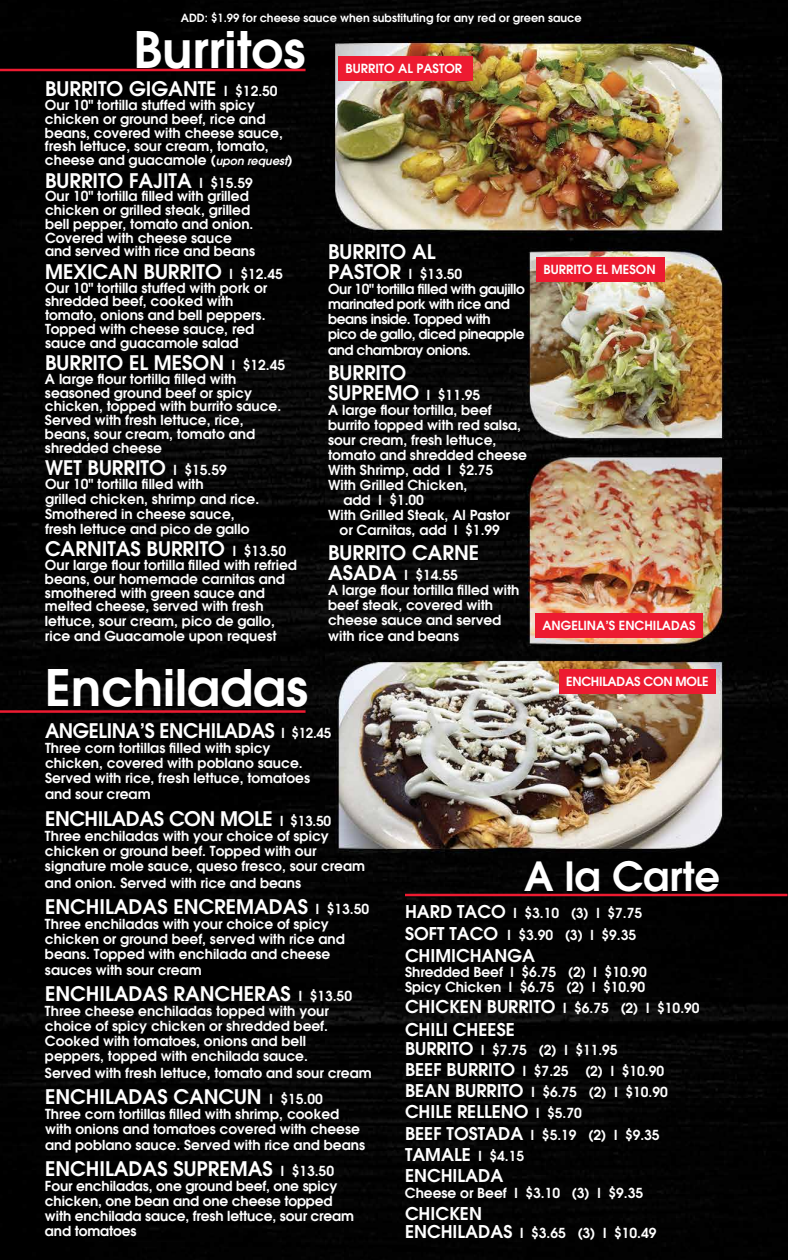
<style>
.page{position:relative;width:810px;height:1260px;background:#fff}
.page>*{position:absolute;margin:0;border:0;box-sizing:border-box;transform-origin:0 0}
.t1{font:600 50px "Avant Garde";color:#fff}
.t2{font:600 40px "Avant Garde";color:#fff}
.t3{font:600 20px/20px "Avant Garde";color:#fff}
.t4{font:600 20px "Avant Garde";letter-spacing:-.02em;color:#fff}
.t5{font:600 17.5px/21.2px "Avant Garde";color:#fff}
.t6{font:600 13.75px/15px "Avant Garde";color:#fff}
.t7{font:600 13.75px/15px "Avant Garde";letter-spacing:-.03em;color:#fff}
.t8{font:600 12.5px "Avant Garde";color:#fff}
.t9{font:600 12.5px "Avant Garde";letter-spacing:-.02em;color:#fff}
.t10{font:600 11.25px "Avant Garde";color:#fff}
.s1{font-size:13.75px}
.s2{font-style:italic;font-size:11.25px}
.s3{font-size:20px}
.s4{font-size:17.5px}
</style>
<div class="page">
<img style="left:0;top:0;width:788px;height:1260px">
<hr style="left:0;top:69px;width:306px;height:2px;background:#ed1b31">
<hr style="left:0;top:710px;width:306px;height:3px;background:#ed1b31">
<hr style="left:405px;top:894px;width:383px;height:2px;background:#ed1b31">
<div style="left:536px;top:258px;width:129px;height:24px;background:#ed1b31"></div>
<div style="left:535px;top:613px;width:168px;height:25px;background:#ed1b31"></div>
<div style="left:559px;top:669px;width:157px;height:25px;background:#ed1b31"></div>
<div style="left:338px;top:57px;width:135px;height:24px;background:#ed1b31"></div>
<p class="t10" style="left:181px;top:10px;width:402px">ADD: $1.99 for cheese sauce when substituting for any red or green sauce</p>
<h1 class="t1" style="left:134px;top:17px;width:173px">Burritos</h1>
<h3 class="t3" style="left:45px;top:79px;width:234px">BURRITO GIGANTE <span class="s1">l $12.50</span></h3>
<p class="t6" style="left:45px;top:98px;width:249px;line-height:13.8px">Our 10" tortilla stuffed with spicy chicken or ground beef, rice and beans, covered with cheese sauce, fresh lettuce, sour cream, tomato, cheese and guacamole (<span class="s2">upon request</span>)</p>
<h3 class="t3" style="left:45px;top:170px;width:209px">BURRITO FAJITA <span class="s1">l $15.59</span></h3>
<p class="t6" style="left:45px;top:189px;width:212px;line-height:13.8px">Our 10" tortilla filled with grilled chicken or grilled steak, grilled bell pepper, tomato and onion.<br>Covered with cheese sauce and served with rice and beans</p>
<h3 class="t3" style="left:45px;top:261px;width:239px">MEXICAN BURRITO <span class="s1">l $12.45</span></h3>
<p class="t6" style="left:45px;top:280px;width:224px;line-height:13.8px">Our 10" tortilla stuffed with pork or shredded beef, cooked with tomato, onions and bell peppers.<br>Topped with cheese sauce, red sauce and guacamole salad</p>
<h3 class="t3" style="left:45px;top:352px;width:242px">BURRITO EL MESON <span class="s1">l $12.45</span></h3>
<p class="t6" style="left:45px;top:372px;width:238px;line-height:13.8px">A large flour tortilla filled with seasoned ground beef or spicy chicken, topped with burrito sauce.<br>Served with fresh lettuce, rice, beans, sour cream, tomato and shredded cheese</p>
<h3 class="t3" style="left:45px;top:457px;width:183px">WET BURRITO <span class="s1">l $15.59</span></h3>
<p class="t6" style="left:45px;top:476px;width:216px">Our 10" tortilla filled with<br>grilled chicken, shrimp and rice.<br>Smothered in cheese sauce, fresh lettuce and pico de gallo</p>
<h3 class="t3" style="left:45px;top:539px;width:243px">CARNITAS BURRITO <span class="s1">l $13.50</span></h3>
<p class="t6" style="left:45px;top:558px;width:253px;line-height:13.8px">Our large flour tortilla filled with refried beans, our homemade carnitas and smothered with green sauce and melted cheese, served with fresh</p>
<p class="t6" style="left:45px;top:614px;width:233px">lettuce, sour cream, pico de gallo, rice and Guacamole upon request</p>
<p class="t8" style="left:346px;top:61px;width:118px">BURRITO AL PASTOR</p>
<h3 class="t3" style="left:328px;top:241px;width:109px">BURRITO AL</h3>
<p class="t7" style="left:328px;top:266px;width:198px"><span class="s3">PASTOR</span> l $13.50<br>Our 10" tortilla filled with gaujillo marinated pork with rice and beans inside. Topped with<br>pico de gallo, diced pineapple</p>
<p class="t7" style="left:328px;top:342px;width:145px">and chambray onions.</p>
<h3 class="t3" style="left:328px;top:362px;width:154px">BURRITO<br>SUPREMO <span class="s1">l $11.95</span></h3>
<p class="t6" style="left:328px;top:402px;width:165px">A large flour tortilla, beef</p>
<p class="t6" style="left:328px;top:417px;width:195px">burrito topped with red salsa,</p>
<p class="t6" style="left:328px;top:432px;width:170px">sour cream, fresh lettuce,</p>
<p class="t6" style="left:328px;top:447px;width:200px">tomato and shredded cheese</p>
<p class="t6" style="left:328px;top:462px;width:167px">With Shrimp, add l $2.75</p>
<p class="t6" style="left:328px;top:477px;width:141px">With Grilled Chicken,</p>
<p class="t6" style="left:343px;top:492px;width:82px">add l $1.00</p>
<p class="t6" style="left:328px;top:507px;width:183px">With Grilled Steak, Al Pastor</p>
<p class="t6" style="left:340px;top:522px;width:162px">or Carnitas, add l $1.99</p>
<h3 class="t3" style="left:328px;top:542px;width:153px">BURRITO CARNE</h3>
<p class="t6" style="left:328px;top:567px;width:193px"><span class="s3">ASADA</span> l $14.55<br>A large flour tortilla filled with beef steak, covered with cheese sauce and served</p>
<p class="t6" style="left:328px;top:628px;width:133px">with rice and beans</p>
<p class="t8" style="left:544px;top:261px;width:113px">BURRITO EL MESON</p>
<p class="t8" style="left:542px;top:617px;width:155px">ANGELINA’S ENCHILADAS</p>
<h1 class="t1" style="left:45px;top:655px;width:265px">Enchiladas</h1>
<h3 class="t4" style="left:45px;top:717px;width:288px">ANGELINA’S ENCHILADAS <span class="s1">l $12.45</span></h3>
<p class="t6" style="left:45px;top:740px;width:267px">Three corn tortillas filled with spicy chicken, covered with poblano sauce.<br>Served with rice, fresh lettuce, tomatoes</p>
<p class="t6" style="left:45px;top:786px;width:107px">and sour cream</p>
<h3 class="t4" style="left:45px;top:806px;width:288px">ENCHILADAS CON MOLE <span class="s1">l $13.50</span></h3>
<p class="t6" style="left:45px;top:829px;width:322px">Three enchiladas with your choice of spicy chicken or ground beef. Topped with our signature mole sauce, queso fresco, sour cream</p>
<p class="t6" style="left:45px;top:875px;width:258px">and onion. Served with rice and beans</p>
<h3 class="t3" style="left:45px;top:896px;width:326px">ENCHILADAS ENCREMADAS <span class="s1">l $13.50</span></h3>
<p class="t6" style="left:45px;top:916px;width:301px">Three enchiladas with your choice of spicy chicken or ground beef, served with rice and beans. Topped with enchilada and cheese</p>
<p class="t6" style="left:45px;top:962px;width:158px">sauces with sour cream</p>
<h3 class="t3" style="left:45px;top:984px;width:309px">ENCHILADAS RANCHERAS <span class="s1">l $13.50</span></h3>
<p class="t6" style="left:45px;top:1004px;width:285px">Three cheese enchiladas topped with your choice of spicy chicken or shredded beef.<br>Cooked with tomatoes, onions and bell peppers, topped with enchilada sauce.</p>
<p class="t6" style="left:45px;top:1065px;width:328px">Served with fresh lettuce, tomato and sour cream</p>
<h3 class="t3" style="left:45px;top:1086px;width:279px">ENCHILADAS CANCUN <span class="s1">l $15.00</span></h3>
<p class="t6" style="left:45px;top:1106px;width:316px">Three corn tortillas filled with shrimp, cooked with onions and tomatoes covered with cheese</p>
<p class="t6" style="left:45px;top:1137px;width:322px">and poblano sauce. Served with rice and beans</p>
<h3 class="t3" style="left:45px;top:1159px;width:291px">ENCHILADAS SUPREMAS <span class="s1">l $13.50</span></h3>
<p class="t6" style="left:45px;top:1179px;width:311px">Four enchiladas, one ground beef, one spicy chicken, one bean and one cheese topped with enchilada sauce, fresh lettuce, sour cream and tomatoes</p>
<p class="t9" style="left:566px;top:673px;width:144px">ENCHILADAS CON MOLE</p>
<h2 class="t2" style="left:524px;top:850px;width:197px">A la Carte</h2>
<p class="t6" style="left:405px;top:903px;width:239px;line-height:21.2px"><span class="s4">HARD TACO</span> l $3.10 (3) l $7.75<br><span class="s4">SOFT TACO</span> l $3.90 (3) l $9.35</p>
<p class="t5" style="left:405px;top:945px;width:132px">CHIMICHANGA</p>
<p class="t6" style="left:405px;top:964px;width:243px">Shredded Beef l $6.75 (2) l $10.90<br>Spicy Chicken l $6.75 (2) l $10.90</p>
<p class="t6" style="left:405px;top:1001px;width:296px"><span class="s4">CHICKEN BURRITO</span> l $6.75 (2) l $10.90</p>
<p class="t5" style="left:405px;top:1019px;width:111px">CHILI CHEESE</p>
<p class="t6" style="left:405px;top:1039px;width:264px;line-height:21.2px"><span class="s4">BURRITO</span> l $7.75 (2) l $11.95<br><span class="s4">BEEF BURRITO</span> l $7.25 (2) l $10.90<br><span class="s4">BEAN BURRITO</span> l $6.75 (2) l $10.90</p>
<p class="t5" style="left:405px;top:1101px;width:178px">CHILE RELLENO <span class="s1">l $5.70</span></p>
<p class="t6" style="left:405px;top:1127px;width:256px"><span class="s4">BEEF TOSTADA</span> l $5.19 (2) l $9.35</p>
<p class="t5" style="left:405px;top:1144px;width:121px">TAMALE <span class="s1">l $4.15<br></span>ENCHILADA</p>
<p class="t6" style="left:405px;top:1186px;width:240px">Cheese or Beef l $3.10 (3) l $9.35</p>
<p class="t5" style="left:405px;top:1202px;width:79px">CHICKEN</p>
<p class="t6" style="left:405px;top:1226px;width:253px"><span class="s4">ENCHILADAS</span> l $3.65 (3) l $10.49</p>
</div>
